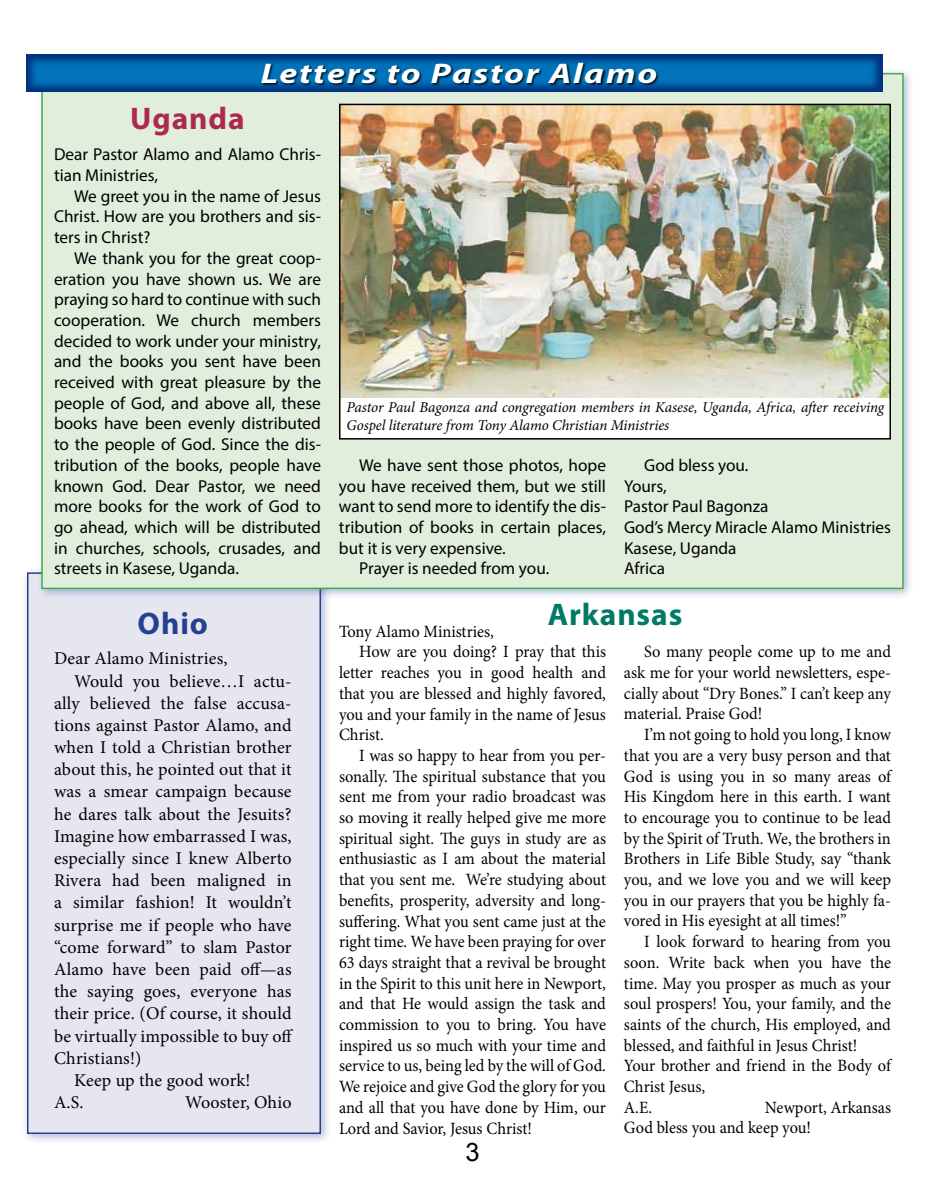
<style>
.page{position:relative;width:945px;height:1188px;background:#fff}
.page>*{position:absolute;margin:0;border:0;box-sizing:border-box;transform-origin:0 0}
.t1{font:700 31.35px "Myriad Pro";letter-spacing:.03em;color:#007a66}
.t2{font:700 31.35px "Myriad Pro";letter-spacing:.03em;color:#ad294f}
.t3{font:700 31.35px "Myriad Pro";color:#25408f}
.t4{font:italic 700 28.5px "Myriad Pro";letter-spacing:.05em;color:#fff;scale:1.25 1}
.t5{font:25.5px "Arial";color:#000}
.t6{font:18px "Minion Pro";letter-spacing:.01em;color:#000}
.t7{font:17.25px/20.7px "Minion Pro";letter-spacing:-.005em;color:#000;text-align:justify;scale:.95 1}
.t8{font:17.25px/20.7px "Myriad Pro";color:#000}
.t9{font:italic 15px/18px "Minion Pro";letter-spacing:-.01em;color:#000}
</style>
<div class="page">
<div style="left:21px;top:567px;width:311px;height:578px;background:#25408f;opacity:.35"></div>
<div style="left:27px;top:572px;width:294px;height:562px;background:#e6e6f0;border:2px solid #25408f"></div>
<div style="left:36px;top:67px;width:878px;height:533px;background:#25408f;opacity:.35"></div>
<div style="left:41px;top:73px;width:863px;height:516px;background:#e1eedc;border:2px solid #41ad49"></div>
<div style="left:340px;top:104px;width:550px;height:335px;background:#fff"></div>
<img style="left:342px;top:107px;width:546px;height:291px">
<div style="left:339px;top:104px;width:552px;height:336px;border:2px solid #000"></div>
<div style="left:26px;top:46px;width:858px;height:47px;background:#25408f;opacity:.75"></div>
<div style="left:261px;top:62px;width:398px;height:24px;background:#000;opacity:.85"></div>
<h1 class="t2" style="left:130px;top:98px;width:116px">Uganda</h1>
<h2 class="t4" style="left:261px;top:55px;width:319px">Letters to Pastor Alamo</h2>
<p class="t8" style="left:54px;top:144px;width:269px">Dear Pastor Alamo and Alamo Chris&shy;tian Ministries,</p>
<p class="t8" style="left:54px;top:185px;width:269px;text-align:justify;text-indent:20px">We greet you in the name of Jesus Christ. How are you brothers and sis&shy;ters in Christ?</p>
<p class="t8" style="left:54px;top:247px;width:269px;text-align:justify;text-indent:20px">We thank you for the great coop&shy;eration you have shown us. We are praying so hard to continue with such cooperation. We church members decided to work under your ministry, and the books you sent have been received with great pleasure by the people of God, and above all, these books have been evenly distributed to the people of God. Since the dis&shy;tribution of the books, people have known God. Dear Pastor, we need more books for the work of God to go ahead, which will be distributed in churches, schools, crusades, and streets in Kasese, Uganda.</p>
<p class="t9" style="left:347px;top:398px;width:539px">Pastor Paul Bagonza and congregation members in Kasese, Uganda, Africa, after receiving<br>Gospel literature from Tony Alamo Christian Ministries</p>
<p class="t8" style="left:359px;top:454px;width:248px">We have sent those photos, hope</p>
<p class="t8" style="left:339px;top:475px;width:269px">you have received them, but we still</p>
<p class="t8" style="left:339px;top:496px;width:268px">want to send more to identify the dis-</p>
<p class="t8" style="left:339px;top:517px;width:269px">tribution of books in certain places,</p>
<p class="t8" style="left:339px;top:537px;width:168px">but it is very expensive.</p>
<p class="t8" style="left:359px;top:558px;width:192px">Prayer is needed from you.</p>
<p class="t8" style="left:624px;top:454px;width:269px;text-indent:20px">God bless you.<br>Yours,<br>Pastor Paul Bagonza<br>God’s Mercy Miracle Alamo Ministries<br>Kasese, Uganda<br>Africa</p>
<h1 class="t3" style="left:138px;top:603px;width:72px">Ohio</h1>
<h1 class="t1" style="left:548px;top:594px;width:136px">Arkansas</h1>
<p class="t7" style="left:339px;top:621px;width:165px">Tony Alamo Ministries,</p>
<p class="t7" style="left:359px;top:642px;width:261px">How are you doing? I pray that this</p>
<p class="t7" style="left:339px;top:662px;width:283px">letter reaches you in good health and</p>
<p class="t7" style="left:339px;top:683px;width:283px">that you are blessed and highly favored,</p>
<p class="t7" style="left:339px;top:704px;width:283px">you and your family in the name of Jesus</p>
<p class="t7" style="left:339px;top:725px;width:49px">Christ.</p>
<p class="t7" style="left:359px;top:745px;width:261px">I was so happy to hear from you per-</p>
<p class="t7" style="left:339px;top:766px;width:283px">sonally. The spiritual substance that you</p>
<p class="t7" style="left:339px;top:787px;width:283px">sent me from your radio broadcast was</p>
<p class="t7" style="left:339px;top:807px;width:283px">so moving it really helped give me more</p>
<p class="t7" style="left:339px;top:828px;width:283px">spiritual sight. The guys in study are as</p>
<p class="t7" style="left:339px;top:849px;width:283px">enthusiastic as I am about the material</p>
<p class="t7" style="left:339px;top:869px;width:283px">that you sent me. We’re studying about</p>
<p class="t7" style="left:339px;top:890px;width:283px">benefits, prosperity, adversity and long-</p>
<p class="t7" style="left:339px;top:911px;width:283px">suffering. What you sent came just at the</p>
<p class="t7" style="left:339px;top:932px;width:283px">right time. We have been praying for over</p>
<p class="t7" style="left:339px;top:952px;width:283px">63 days straight that a revival be brought</p>
<p class="t7" style="left:339px;top:973px;width:283px">in the Spirit to this unit here in Newport,</p>
<p class="t7" style="left:339px;top:994px;width:283px">and that He would assign the task and</p>
<p class="t7" style="left:339px;top:1014px;width:283px">commission to you to bring. You have</p>
<p class="t7" style="left:339px;top:1035px;width:283px">inspired us so much with your time and</p>
<p class="t7" style="left:339px;top:1056px;width:283px">service to us, being led by the will of God.</p>
<p class="t7" style="left:339px;top:1076px;width:283px">We rejoice and give God the glory for you</p>
<p class="t7" style="left:339px;top:1097px;width:283px">and all that you have done by Him, our</p>
<p class="t7" style="left:339px;top:1118px;width:205px">Lord and Savior, Jesus Christ!</p>
<p class="t7" style="left:624px;top:642px;width:283px;text-indent:20px">So many people come up to me and ask me for your world newsletters, espe&shy;cially about “Dry Bones.” I can’t keep any material. Praise God!</p>
<p class="t7" style="left:624px;top:724px;width:283px;text-indent:20px">I’m not going to hold you long, I know that you are a very busy person and that God is using you in so many areas of His Kingdom here in this earth. I want to encourage you to continue to be lead by the Spirit of Truth. We, the brothers in Brothers in Life Bible Study, say “thank you, and we love you and we will keep you in our prayers that you be highly fa&shy;vored in His eyesight at all times!”</p>
<p class="t7" style="left:624px;top:931px;width:283px;text-align:left;text-indent:20px">I look forward to hearing from you soon. Write back when you have the time. May you prosper as much as your soul prospers! You, your family, and the saints of the church, His employed, and blessed, and faithful in Jesus Christ!<br>Your brother and friend in the Body of<br>Christ Jesus,<br>A.E.</p>
<p class="t6" style="left:54px;top:647px;width:175px">Dear Alamo Ministries,</p>
<p class="t6" style="left:74px;top:669px;width:219px">Would you believe…I actu-</p>
<p class="t6" style="left:54px;top:691px;width:239px">ally believed the false accusa-</p>
<p class="t6" style="left:54px;top:713px;width:239px">tions against Pastor Alamo, and</p>
<p class="t6" style="left:54px;top:735px;width:239px">when I told a Christian brother</p>
<p class="t6" style="left:54px;top:757px;width:239px">about this, he pointed out that it</p>
<p class="t6" style="left:54px;top:780px;width:239px">was a smear campaign because</p>
<p class="t6" style="left:54px;top:802px;width:239px">he dares talk about the Jesuits?</p>
<p class="t6" style="left:54px;top:824px;width:239px">Imagine how embarrassed I was,</p>
<p class="t6" style="left:54px;top:846px;width:239px">especially since I knew Alberto</p>
<p class="t6" style="left:54px;top:868px;width:239px">Rivera had been maligned in</p>
<p class="t6" style="left:54px;top:891px;width:239px">a similar fashion! It wouldn’t</p>
<p class="t6" style="left:54px;top:913px;width:239px">surprise me if people who have</p>
<p class="t6" style="left:54px;top:935px;width:239px">“come forward” to slam Pastor</p>
<p class="t6" style="left:54px;top:957px;width:239px">Alamo have been paid off—as</p>
<p class="t6" style="left:54px;top:979px;width:239px">the saying goes, everyone has</p>
<p class="t6" style="left:54px;top:1002px;width:239px">their price. (Of course, it should</p>
<p class="t6" style="left:54px;top:1024px;width:241px">be virtually impossible to buy off</p>
<p class="t6" style="left:54px;top:1046px;width:89px">Christians!)</p>
<p class="t6" style="left:74px;top:1068px;width:178px">Keep up the good work!</p>
<p class="t6" style="left:54px;top:1090px;width:31px">A.S.</p>
<p class="t6" style="left:185px;top:1090px;width:108px">Wooster, Ohio</p>
<p class="t7" style="left:624px;top:1097px;width:283px;text-indent:141px">Newport, Arkansas<br>God bless you and keep you!</p>
<h3 class="t5" style="left:465px;top:1135px;width:16px">3</h3>
</div>
